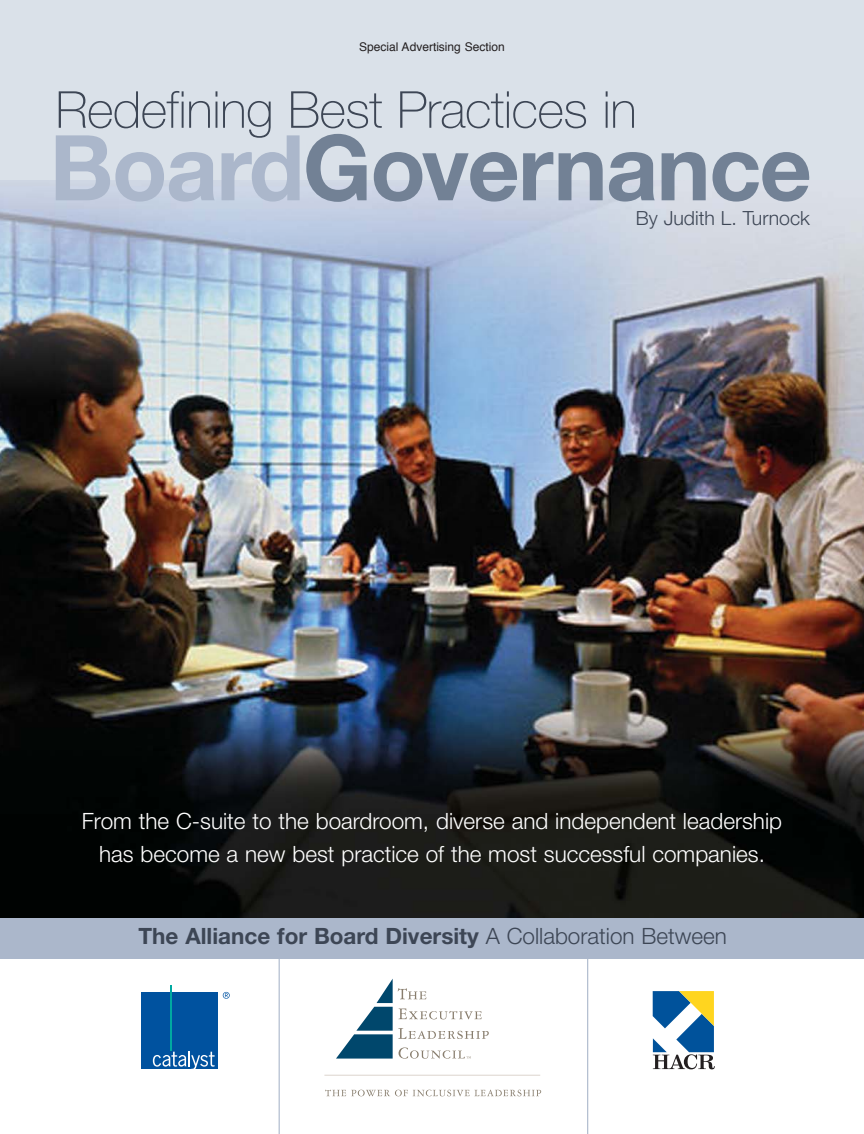
<style>
.page{position:relative;width:864px;height:1134px;background:#fff}
.page>*{position:absolute;margin:0;border:0;box-sizing:border-box;transform-origin:0 0}
.t1{font:700 90.9px "Helvetica Neue LT Std";letter-spacing:-.015em;color:#728195}
.t2{font:100 51px "Helvetica Neue LT Std";letter-spacing:-.01em;color:#3d4655}
.t3{font:300 22.5px/33px "Helvetica Neue LT Std";color:#fff;text-align:center}
.t4{font:700 22.5px "Helvetica Neue LT Std";color:#3d4655}
.t5{font:300 19.5px "Helvetica Neue LT Std";color:#3d4655}
.t6{font:12px "Helvetica";color:#231f20}
.s1{color:#abb7cb}
.s2{font-weight:300}
</style>
<div class="page">
<img style="left:0;top:180px;width:864px;height:954px">
<div style="left:0;top:0;width:864px;height:180px;background:#dae1e9"></div>
<div style="left:141px;top:992px;width:76px;height:77px;background:#00529f"></div>
<svg style="left:153px;top:1051px;width:62px;height:19px"></svg>
<hr style="left:170px;top:986px;width:2px;height:65px;background:#00a9a1">
<svg style="left:223px;top:992px;width:7px;height:7px"></svg>
<svg style="left:325px;top:1090px;width:216px;height:7px"></svg>
<hr style="left:324px;top:1075px;width:216px;height:1px;background:#e4ded8">
<svg style="left:336px;top:979px;width:153px;height:80px"></svg>
<svg style="left:653px;top:991px;width:62px;height:78px"></svg>
<div style="left:0;top:918px;width:864px;height:40px;background:#abb7cb"></div>
<hr style="left:279px;top:958px;width:1px;height:176px;background:#abb7cb">
<hr style="left:587px;top:958px;width:1px;height:176px;background:#abb7cb">
<p class="t6" style="left:359px;top:42px;width:147px">Special Advertising Section</p>
<h2 class="t2" style="left:56px;top:91px;width:583px">Redefining Best Practices in</h2>
<h1 class="t1" style="left:50px;top:135px;width:764px"><span class="s1">Board</span>Governance</h1>
<p class="t5" style="left:636px;top:211px;width:176px">By Judith L. Turnock</p>
<p class="t3" style="left:82px;top:806px;width:702px">From the C-suite to the boardroom, diverse and independent leadership has become a new best practice of the most successful companies.</p>
<p class="t4" style="left:139px;top:928px;width:590px">The Alliance for Board Diversity <span class="s2">A Collaboration Between</span></p>
</div>
